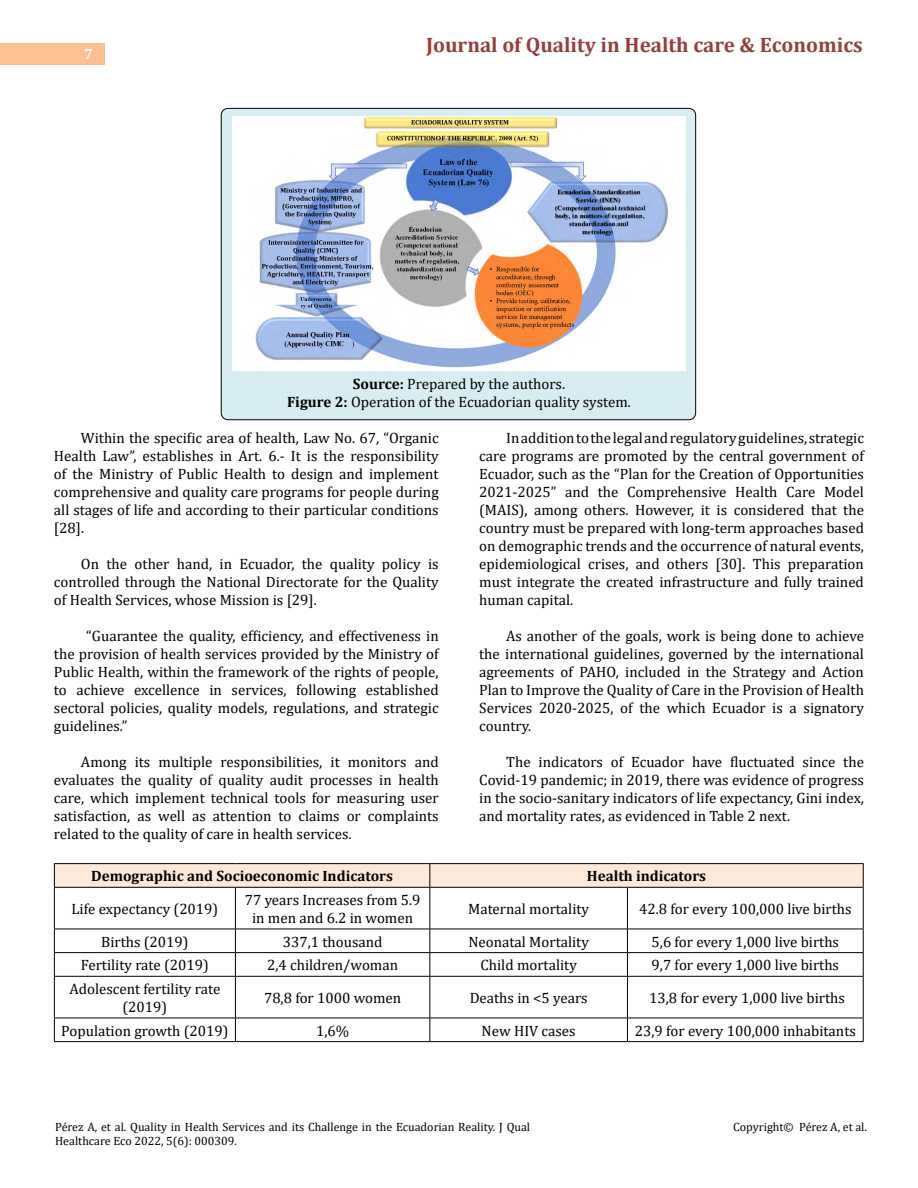
<style>
.page{position:relative;width:918px;height:1188px;background:#fff}
.page>*{position:absolute;margin:0;border:0;box-sizing:border-box;transform-origin:0 0}
.t1{font:700 21px "Cambria";color:#953f3c}
.t2{font:15px/18px "Cambria";color:#000;text-align:justify}
.t3{font:700 15px "Cambria";color:#000}
.t4{font:700 15px "Cambria";color:#fff}
.t5{font:12px/14.4px "Cambria";color:#000}
.s1{font-weight:700}
</style>
<div class="page">
<div style="left:0;top:43px;width:105px;height:21px;background:#ffbf91"></div>
<div style="left:221px;top:108px;width:475px;height:312px;background:#d8edf2;border-radius:7px"></div>
<div style="left:221px;top:108px;width:475px;height:312px;border:1px solid #000;border-radius:7px"></div>
<img style="left:233px;top:116px;width:452px;height:255px">
<hr style="left:54px;top:863px;width:181px;height:1px;background:#000">
<hr style="left:235px;top:863px;width:195px;height:1px;background:#000">
<hr style="left:430px;top:863px;width:197px;height:1px;background:#000">
<hr style="left:627px;top:863px;width:237px;height:1px;background:#000">
<svg style="left:54px;top:864px;width:810px;height:23px;background:#f8e4d4"></svg>
<hr style="left:54px;top:887px;width:181px;height:1px;background:#000">
<hr style="left:54px;top:888px;width:1px;height:41px;background:#000">
<hr style="left:235px;top:887px;width:195px;height:1px;background:#000">
<hr style="left:235px;top:888px;width:1px;height:41px;background:#000">
<hr style="left:430px;top:887px;width:197px;height:1px;background:#000">
<hr style="left:429px;top:888px;width:1px;height:41px;background:#000">
<hr style="left:627px;top:887px;width:237px;height:1px;background:#000">
<hr style="left:627px;top:888px;width:1px;height:41px;background:#000">
<hr style="left:863px;top:888px;width:1px;height:41px;background:#000">
<hr style="left:54px;top:929px;width:181px;height:1px;background:#000">
<hr style="left:235px;top:929px;width:195px;height:1px;background:#000">
<hr style="left:430px;top:929px;width:197px;height:1px;background:#000">
<hr style="left:627px;top:929px;width:237px;height:1px;background:#000">
<hr style="left:54px;top:952px;width:181px;height:1px;background:#000">
<svg style="left:54px;top:929px;width:1px;height:47px"></svg>
<hr style="left:235px;top:952px;width:195px;height:1px;background:#000">
<svg style="left:235px;top:929px;width:1px;height:47px"></svg>
<hr style="left:430px;top:952px;width:197px;height:1px;background:#000">
<svg style="left:429px;top:929px;width:1px;height:47px"></svg>
<hr style="left:627px;top:952px;width:237px;height:1px;background:#000">
<svg style="left:627px;top:929px;width:1px;height:47px"></svg>
<svg style="left:863px;top:929px;width:1px;height:47px"></svg>
<hr style="left:54px;top:976px;width:181px;height:1px;background:#000">
<hr style="left:54px;top:977px;width:1px;height:41px;background:#000">
<hr style="left:235px;top:976px;width:195px;height:1px;background:#000">
<hr style="left:235px;top:977px;width:1px;height:41px;background:#000">
<hr style="left:430px;top:976px;width:197px;height:1px;background:#000">
<hr style="left:429px;top:977px;width:1px;height:41px;background:#000">
<hr style="left:627px;top:976px;width:237px;height:1px;background:#000">
<hr style="left:627px;top:977px;width:1px;height:41px;background:#000">
<hr style="left:863px;top:977px;width:1px;height:41px;background:#000">
<hr style="left:54px;top:1018px;width:181px;height:1px;background:#000">
<svg style="left:54px;top:1018px;width:1px;height:23px"></svg>
<hr style="left:235px;top:1018px;width:195px;height:1px;background:#000">
<svg style="left:235px;top:1018px;width:1px;height:23px"></svg>
<hr style="left:430px;top:1018px;width:197px;height:1px;background:#000">
<svg style="left:429px;top:1018px;width:1px;height:23px"></svg>
<hr style="left:627px;top:1018px;width:237px;height:1px;background:#000">
<svg style="left:627px;top:1018px;width:1px;height:23px"></svg>
<svg style="left:863px;top:1018px;width:1px;height:23px"></svg>
<hr style="left:54px;top:1041px;width:181px;height:1px;background:#000">
<hr style="left:235px;top:1041px;width:195px;height:1px;background:#000">
<hr style="left:430px;top:1041px;width:197px;height:1px;background:#000">
<hr style="left:627px;top:1041px;width:237px;height:1px;background:#000">
<p class="t4" style="left:84px;top:44px;width:10px">7</p>
<h1 class="t1" style="left:426px;top:30px;width:438px">Journal of Quality in Health care &amp; Economics</h1>
<p class="t2" style="left:287px;top:375px;width:345px;text-align:center"><span class="s1">Source:</span> Prepared by the authors.<br><span class="s1">Figure 2:</span> Operation of the Ecuadorian quality system.</p>
<p class="t2" style="left:54px;top:429px;width:386px;text-indent:27px">Within the specific area of health, Law No. 67, “Organic Health Law”, establishes in Art. 6.- It is the responsibility of the Ministry of Public Health to design and implement comprehensive and quality care programs for people during all stages of life and according to their particular conditions [28].</p>
<p class="t2" style="left:54px;top:555px;width:386px;text-indent:27px">On the other hand, in Ecuador, the quality policy is controlled through the National Directorate for the Quality of Health Services, whose Mission is [29].</p>
<p class="t2" style="left:54px;top:627px;width:386px;text-indent:32px">“Guarantee the quality, efficiency, and effectiveness in the provision of health services provided by the Ministry of Public Health, within the framework of the rights of people, to achieve excellence in services, following established sectoral policies, quality models, regulations, and strategic guidelines.”</p>
<p class="t2" style="left:54px;top:753px;width:386px;text-indent:27px">Among its multiple responsibilities, it monitors and evaluates the quality of quality audit processes in health care, which implement technical tools for measuring user satisfaction, as well as attention to claims or complaints related to the quality of care in health services.</p>
<p class="t2" style="left:479px;top:429px;width:386px;text-indent:27px">In addition to the legal and regulatory guidelines, strategic care programs are promoted by the central government of Ecuador, such as the “Plan for the Creation of Opportunities 2021-2025” and the Comprehensive Health Care Model (MAIS), among others. However, it is considered that the country must be prepared with long-term approaches based on demographic trends and the occurrence of natural events, epidemiological crises, and others [30]. This preparation must integrate the created infrastructure and fully trained human capital.</p>
<p class="t2" style="left:479px;top:627px;width:386px;text-indent:27px">As another of the goals, work is being done to achieve the international guidelines, governed by the international agreements of PAHO, included in the Strategy and Action Plan to Improve the Quality of Care in the Provision of Health Services 2020-2025, of the which Ecuador is a signatory country.</p>
<p class="t2" style="left:479px;top:753px;width:386px;text-indent:27px">The indicators of Ecuador have fluctuated since the Covid-19 pandemic; in 2019, there was evidence of progress in the socio-sanitary indicators of life expectancy, Gini index, and mortality rates, as evidenced in Table 2 next.</p>
<p class="t3" style="left:91px;top:866px;width:303px">Demographic and Socioeconomic Indicators</p>
<p class="t3" style="left:587px;top:866px;width:121px">Health indicators</p>
<p class="t2" style="left:72px;top:900px;width:148px">Life expectancy (2019)</p>
<p class="t2" style="left:245px;top:891px;width:177px;text-align:center">77 years Increases from 5.9 in men and 6.2 in women</p>
<p class="t2" style="left:468px;top:900px;width:122px">Maternal mortality</p>
<p class="t2" style="left:639px;top:900px;width:214px">42.8 for every 100,000 live births</p>
<p class="t2" style="left:101px;top:932px;width:89px">Births (2019)</p>
<p class="t2" style="left:283px;top:932px;width:101px">337,1 thousand</p>
<p class="t2" style="left:468px;top:932px;width:122px">Neonatal Mortality</p>
<p class="t2" style="left:652px;top:932px;width:189px">5,6 for every 1,000 live births</p>
<p class="t2" style="left:81px;top:956px;width:129px">Fertility rate (2019)</p>
<p class="t2" style="left:267px;top:956px;width:133px">2,4 children/woman</p>
<p class="t2" style="left:480px;top:956px;width:98px">Child mortality</p>
<p class="t2" style="left:652px;top:956px;width:189px">9,7 for every 1,000 live births</p>
<p class="t2" style="left:69px;top:980px;width:152px;text-align:center">Adolescent fertility rate (2019)</p>
<p class="t2" style="left:264px;top:989px;width:139px">78,8 for 1000 women</p>
<p class="t2" style="left:470px;top:989px;width:119px">Deaths in &lt;5 years</p>
<p class="t2" style="left:649px;top:989px;width:197px">13,8 for every 1,000 live births</p>
<p class="t2" style="left:61px;top:1021px;width:169px">Population growth (2019)</p>
<p class="t2" style="left:316px;top:1021px;width:35px">1,6%</p>
<p class="t2" style="left:482px;top:1021px;width:96px">New HIV cases</p>
<p class="t2" style="left:635px;top:1021px;width:222px">23,9 for every 100,000 inhabitants</p>
<p class="t5" style="left:55px;top:1120px;width:477px">Pérez A, et al. Quality in Health Services and its Challenge in the Ecuadorian Reality. J Qual<br>Healthcare Eco 2022, 5(6): 000309.</p>
<p class="t5" style="left:733px;top:1120px;width:135px">Copyright© Pérez A, et al.</p>
</div>
